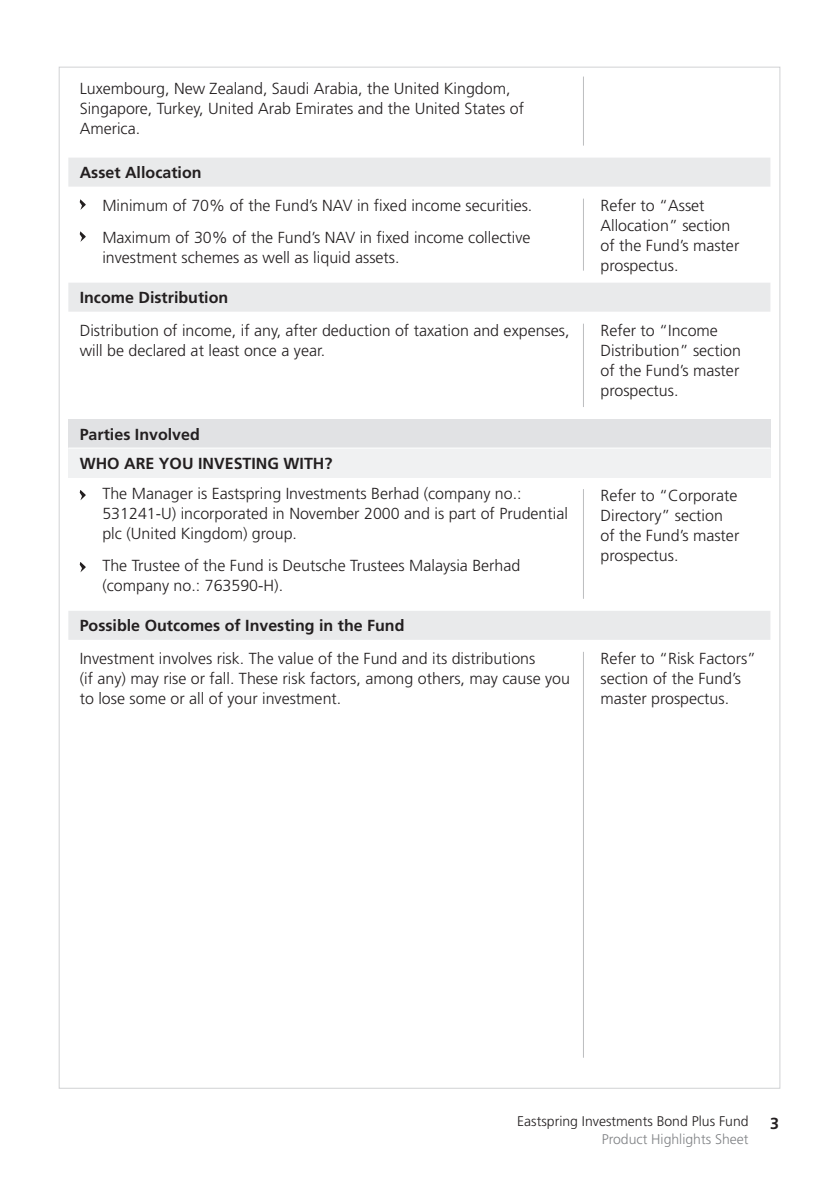
<style>
.page{position:relative;width:840px;height:1191px;background:#fff}
.page>*{position:absolute;margin:0;border:0;box-sizing:border-box;transform-origin:0 0}
.t1{font:300 16px/20px "Frutiger";color:#231f20}
.t2{font:700 16px/29px "Frutiger";color:#231f20}
.t3{font:300 14px "Frutiger";color:#231f20}
.t4{font:300 14px "Frutiger";color:#808285}
</style>
<div class="page">
<svg style="left:68px;top:158px;width:702px;height:482px"></svg>
<div style="left:68px;top:419px;width:702px;height:29px;background:#e1e2e4"></div>
<div style="left:68px;top:448px;width:702px;height:29px;background:#f0f1f2"></div>
<hr style="left:68px;top:447px;width:702px;height:1px;background:#fff">
<hr style="left:582px;top:77px;width:1px;height:69px;background:#bcbdc0">
<hr style="left:582px;top:199px;width:1px;height:72px;background:#bcbdc0">
<hr style="left:582px;top:324px;width:1px;height:83px;background:#bcbdc0">
<hr style="left:582px;top:489px;width:1px;height:110px;background:#bcbdc0">
<hr style="left:582px;top:652px;width:1px;height:405px;background:#bcbdc0">
<svg style="left:80px;top:198px;width:6px;height:12px"></svg>
<svg style="left:80px;top:230px;width:6px;height:12px"></svg>
<svg style="left:80px;top:489px;width:6px;height:11px"></svg>
<svg style="left:80px;top:561px;width:6px;height:11px"></svg>
<p class="t1" style="left:80px;top:80px;width:445px">Luxembourg, New Zealand, Saudi Arabia, the United Kingdom,<br>Singapore, Turkey, United Arab Emirates and the United States of<br>America.</p>
<p class="t2" style="left:80px;top:159px;width:123px">Asset Allocation</p>
<p class="t1" style="left:102px;top:190px;width:431px;line-height:32px">Minimum of 70% of the Fund’s NAV in fixed income securities.<br>Maximum of 30% of the Fund’s NAV in fixed income collective</p>
<p class="t1" style="left:102px;top:248px;width:298px">investment schemes as well as liquid assets.</p>
<p class="t1" style="left:600px;top:196px;width:140px">Refer to “Asset<br>Allocation” section of the Fund’s master prospectus.</p>
<p class="t2" style="left:80px;top:284px;width:150px">Income Distribution</p>
<p class="t1" style="left:80px;top:321px;width:491px">Distribution of income, if any, after deduction of taxation and expenses, will be declared at least once a year.</p>
<p class="t1" style="left:600px;top:321px;width:142px">Refer to “Income<br>Distribution” section of the Fund’s master prospectus.</p>
<p class="t2" style="left:80px;top:421px;width:254px">Parties Involved<br>WHO ARE YOU INVESTING WITH?</p>
<p class="t1" style="left:102px;top:485px;width:467px">The Manager is Eastspring Investments Berhad (company no.:<br>531241-U) incorporated in November 2000 and is part of Prudential plc (United Kingdom) group.</p>
<p class="t1" style="left:102px;top:557px;width:419px">The Trustee of the Fund is Deutsche Trustees Malaysia Berhad (company no.: 763590-H).</p>
<p class="t1" style="left:600px;top:487px;width:140px">Refer to “Corporate<br>Directory” section of the Fund’s master prospectus.</p>
<p class="t2" style="left:80px;top:612px;width:326px">Possible Outcomes of Investing in the Fund</p>
<p class="t1" style="left:80px;top:649px;width:491px">Investment involves risk. The value of the Fund and its distributions<br>(if any) may rise or fall. These risk factors, among others, may cause you to lose some or all of your investment.</p>
<p class="t1" style="left:600px;top:649px;width:157px">Refer to “Risk Factors” section of the Fund’s master prospectus.</p>
<p class="t3" style="left:517px;top:1115px;width:233px">Eastspring Investments Bond Plus Fund</p>
<p class="t4" style="left:601px;top:1133px;width:148px">Product Highlights Sheet</p>
<p class="t2" style="left:769px;top:1110px;width:10px">3</p>
</div>
